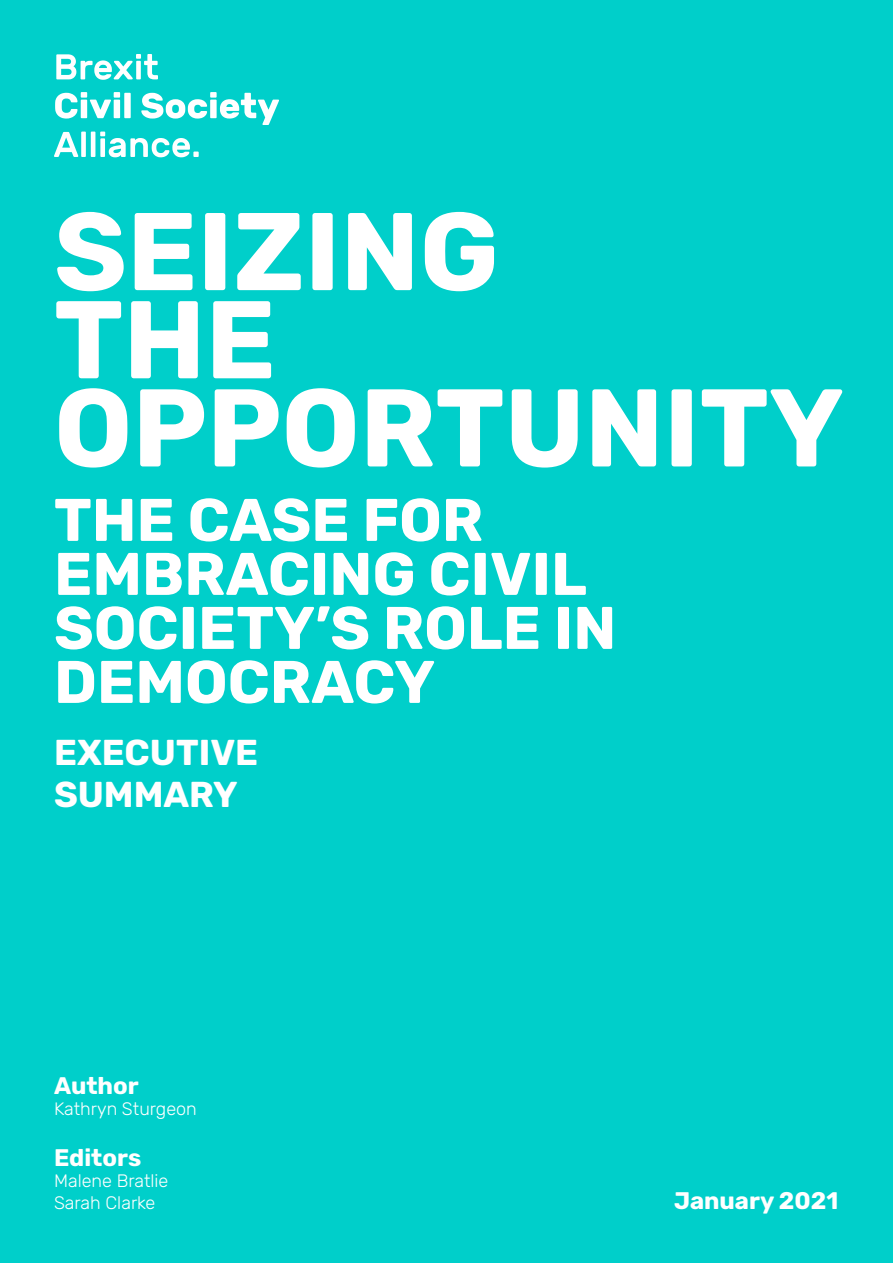
<style>
.page{position:relative;width:893px;height:1263px;background:#00cfca}
.page>*{position:absolute;margin:0;border:0;box-sizing:border-box;transform-origin:0 0}
.t1{font:300 110.25px/88.2px "Rubik";color:#fff}
.t2{font:300 60px/54px "Rubik";color:#fff}
.t3{font:300 36px "Rubik";color:#fff}
.t4{font:300 24px "Rubik";color:#fff}
.t5{font:300 18px "Rubik";color:#fff}
</style>
<div class="page">
<svg style="left:56px;top:54px;width:102px;height:26px"></svg>
<svg style="left:55px;top:92px;width:76px;height:27px"></svg>
<svg style="left:141px;top:92px;width:138px;height:33px"></svg>
<svg style="left:54px;top:132px;width:145px;height:25px"></svg>
<p class="t1" style="left:54px;top:211px;width:446px">SEIZING</p>
<p class="t1" style="left:54px;top:299px;width:791px">THE<br>OPPORTUNITY</p>
<p class="t2" style="left:54px;top:495px;width:564px">THE CASE FOR<br>EMBRACING CIVIL<br>SOCIETY’S ROLE IN<br>DEMOCRACY</p>
<p class="t3" style="left:54px;top:732px;width:206px">EXECUTIVE</p>
<p class="t3" style="left:54px;top:774px;width:185px">SUMMARY</p>
<p class="t4" style="left:54px;top:1072px;width:86px">Author</p>
<p class="t5" style="left:54px;top:1099px;width:144px">Kathryn Sturgeon</p>
<p class="t4" style="left:54px;top:1144px;width:89px">Editors</p>
<p class="t5" style="left:54px;top:1171px;width:116px">Malene Bratlie</p>
<p class="t5" style="left:54px;top:1193px;width:103px">Sarah Clarke</p>
<p class="t4" style="left:674px;top:1187px;width:166px">January 2021</p>
</div>
